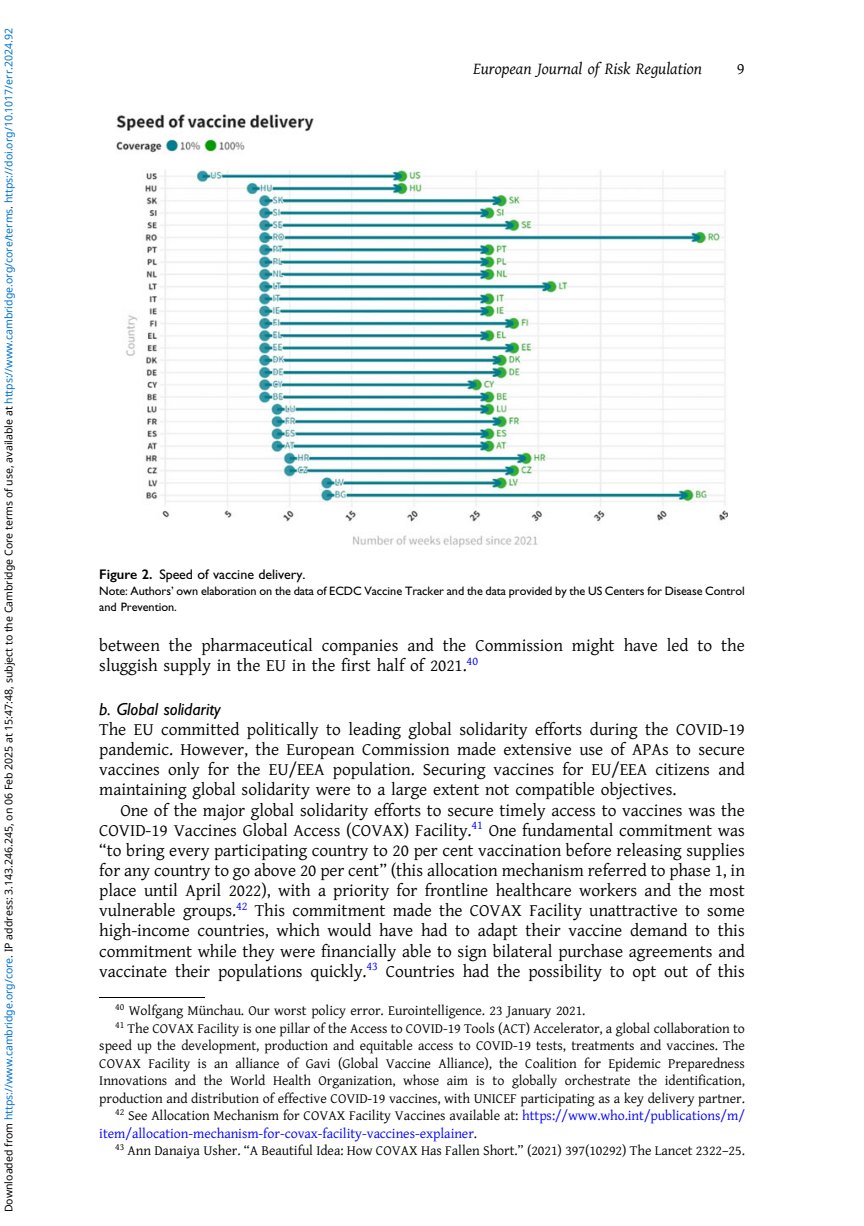
<style>
.page{position:relative;width:864px;height:1226px;background:#fff}
.page>*{position:absolute;margin:0;border:0;box-sizing:border-box;transform-origin:0 0}
.t1{font:17.5px/20.1px "Adv TT60649 ef 1";color:#000;text-align:justify}
.t2{font:17.5px "Adv O Tad 998 b 01.I";color:#000}
.t3{font:16.62px "Adv T Ta 419 b 2 c 0.I";color:#000}
.t4{font:16.62px "Adv TT60649 ef 1";color:#000}
.t5{font:14px "Adv TT60649 ef 1";color:#000}
.t6{font:14px "Adv TT60649 ef 1";color:#00f}
.t7{font:14px "Adv O Tfe 3 a 9 e 77";color:#000}
.t8{font:12.25px/15.8px "Adv O Tfe 3 a 9 e 77";color:#000}
.t9{font:10.5px "Noto Sans";color:#000}
.s1{color:#0172cf}
.s2{font-family:"Adv TT92240541"}
.s3{font-style:inherit}
.s4{color:#00f}
.s5{color:#000}
</style>
<div class="page">
<img style="left:116px;top:115px;width:611px;height:432px">
<hr style="left:99px;top:996px;width:105px;height:1px;background:#000">
<p class="t9" style="left:1px;top:1212px;width:1185px;rotate:-90deg">Downloaded from <span class="s1">https://www.cambridge.org/core</span>. IP address: 3.143.246.245, on 06 Feb 2025 at 15:47:48, subject to the Cambridge Core terms of use, available at <span class="s1">https://www.cambridge.org/core/terms</span>. <span class="s1">https://doi.org/10.1017/err.2024.92</span></p>
<p class="t3" style="left:473px;top:59px;width:230px">European Journal of Risk Regulation</p>
<p class="t4" style="left:736px;top:62px;width:9px">9</p>
<p class="t7" style="left:99px;top:569px;width:208px"><span class="s2">Figure 2.</span> Speed of vaccine delivery.</p>
<p class="t8" style="left:99px;top:584px;width:646px">Note: Authors<span class="s3">’</span> own elaboration on the data of ECDC Vaccine Tracker and the data provided by the US Centers for Disease Control and Prevention.</p>
<p class="t1" style="left:99px;top:636px;width:646px">between the pharmaceutical companies and the Commission might have led to the sluggish supply in the EU in the first half of 2021.<sup>40</sup></p>
<p class="t2" style="left:99px;top:702px;width:123px">b. Global solidarity</p>
<p class="t1" style="left:99px;top:720px;width:646px">The EU committed politically to leading global solidarity efforts during the COVID-19 pandemic. However, the European Commission made extensive use of APAs to secure vaccines only for the EU/EEA population. Securing vaccines for EU/EEA citizens and maintaining global solidarity were to a large extent not compatible objectives.</p>
<p class="t1" style="left:99px;top:801px;width:646px;text-indent:21px">One of the major global solidarity efforts to secure timely access to vaccines was the COVID-19 Vaccines Global Access (COVAX) Facility.<sup>41</sup> One fundamental commitment was <span class="s3">“</span>to bring every participating country to 20 per cent vaccination before releasing supplies for any country to go above 20 per cent<span class="s3">”</span> (this allocation mechanism referred to phase 1, in place until April 2022), with a priority for frontline healthcare workers and the most vulnerable groups.<sup>42</sup> This commitment made the COVAX Facility unattractive to some high-income countries, which would have had to adapt their vaccine demand to this commitment while they were financially able to sign bilateral purchase agreements and vaccinate their populations quickly.<sup>43</sup> Countries had the possibility to opt out of this</p>
<p class="t5" style="left:115px;top:1004px;width:471px"><sup>40</sup> Wolfgang Münchau. Our worst policy error. Eurointelligence. 23 January 2021.</p>
<p class="t5" style="left:115px;top:1022px;width:631px"><sup>41</sup> The COVAX Facility is one pillar of the Access to COVID-19 Tools (ACT) Accelerator, a global collaboration to</p>
<p class="t5" style="left:99px;top:1039px;width:646px">speed up the development, production and equitable access to COVID-19 tests, treatments and vaccines. The</p>
<p class="t5" style="left:99px;top:1057px;width:646px">COVAX Facility is an alliance of Gavi (Global Vaccine Alliance), the Coalition for Epidemic Preparedness</p>
<p class="t5" style="left:99px;top:1074px;width:646px">Innovations and the World Health Organization, whose aim is to globally orchestrate the identification,</p>
<p class="t5" style="left:99px;top:1092px;width:646px">production and distribution of effective COVID-19 vaccines, with UNICEF participating as a key delivery partner.</p>
<p class="t5" style="left:115px;top:1109px;width:631px"><sup>42</sup> See Allocation Mechanism for COVAX Facility Vaccines available at: <span class="s4">https://www.who.int/publications/m/</span></p>
<p class="t6" style="left:99px;top:1127px;width:379px">item/allocation-mechanism-for-covax-facility-vaccines-explainer<span class="s5">.</span></p>
<p class="t5" style="left:115px;top:1144px;width:631px"><sup>43</sup> Ann Danaiya Usher. <span class="s3">“</span>A Beautiful Idea: How COVAX Has Fallen Short.<span class="s3">”</span> (2021) 397(10292) The Lancet 2322<span class="s3">–</span>25.</p>
</div>
